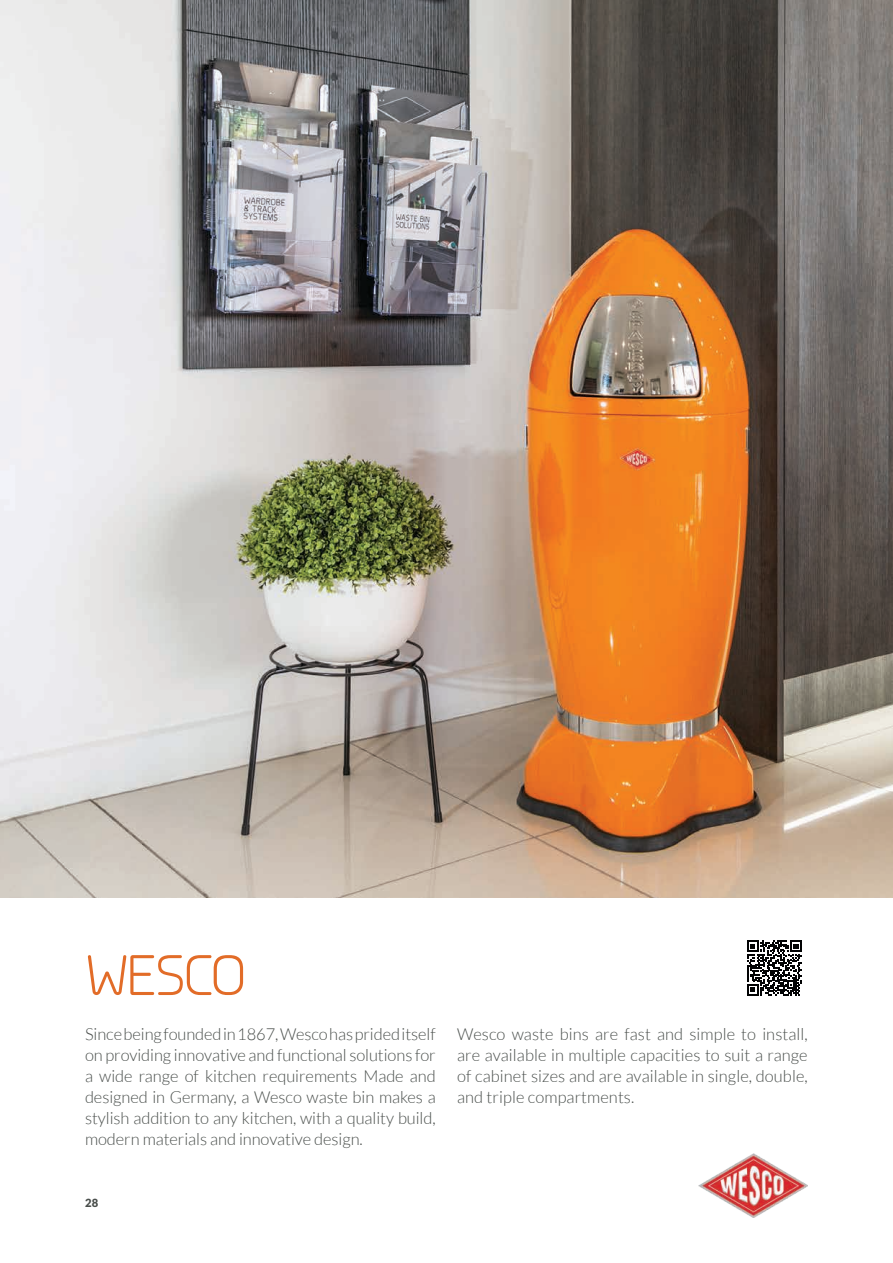
<style>
.page{position:relative;width:893px;height:1263px;background:#fff}
.page>*{position:absolute;margin:0;border:0;box-sizing:border-box;transform-origin:0 0}
.H2___9pt{font:57px "Planer";letter-spacing:-.03em;color:#e26c28}
.Page_Body_Text_-_White{font:300 16.5px/21px "Lato";letter-spacing:-.005em;color:#4a4f4c;text-align:justify}
.t1{font:900 11.25px "Lato";color:#4a4f4c}
</style>
<div class="page">
<img style="left:0;top:0;width:893px;height:897px">
<svg style="left:747px;top:940px;width:55px;height:55px"></svg>
<img style="left:698px;top:1153px;width:110px;height:64px">
<p class="H2___9pt" style="left:85px;top:942px;width:162px">WESCO</p>
<p class="Page_Body_Text_-_White" style="left:85px;top:1023px;width:352px">Since being founded in 1867, Wesco has prided itself on providing innovative and functional solutions for a wide range of kitchen requirements Made and designed in Germany, a Wesco waste bin makes a stylish addition to any kitchen, with a quality build, modern materials and innovative design.</p>
<p class="Page_Body_Text_-_White" style="left:457px;top:1023px;width:352px">Wesco waste bins are fast and simple to install, are available in multiple capacities to suit a range of cabinet sizes and are available in single, double, and triple compartments.</p>
<p class="t1" style="left:85px;top:1197px;width:15px">28</p>
</div>
